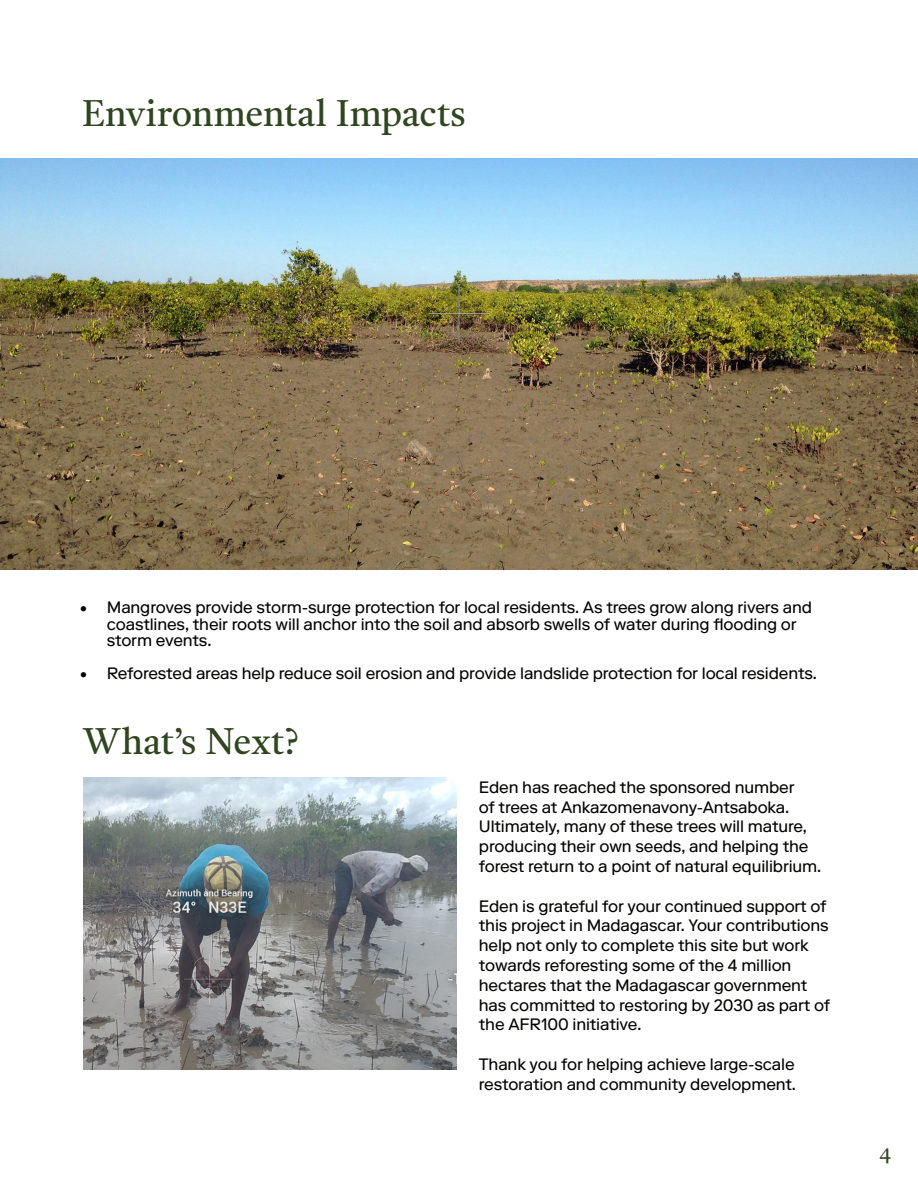
<style>
.page{position:relative;width:918px;height:1188px;background:#fff}
.page>*{position:absolute;margin:0;border:0;box-sizing:border-box;transform-origin:0 0}
.t1{font:36px "Tiro Bangla";letter-spacing:.005em;color:#304620}
.t2{font:20.1px "Tiro Bangla";color:#30461f}
.t3{font:16.5px/19.8px "Riforma LL";letter-spacing:-.01em;color:#040503}
</style>
<div class="page">
<img style="left:84px;top:777px;width:373px;height:293px">
<img style="left:0;top:159px;width:918px;height:411px">
<p class="t1" style="left:82px;top:87px;width:385px">Environmental Impacts</p>
<p class="t3" style="left:107px;top:599px;width:707px;line-height:16.5px;text-indent:-27px">• Mangroves provide storm-surge protection for local residents. As trees grow along rivers and coastlines, their roots will anchor into the soil and absorb swells of water during flooding or storm events.</p>
<p class="t3" style="left:80px;top:663px;width:739px">• Reforested areas help reduce soil erosion and provide landslide protection for local residents.</p>
<p class="t1" style="left:84px;top:715px;width:217px">What’s Next?</p>
<p class="t3" style="left:479px;top:777px;width:344px">Eden has reached the sponsored number<br>of trees at Ankazomenavony-Antsaboka.<br>Ultimately, many of these trees will mature, producing their own seeds, and helping the forest return to a point of natural equilibrium.</p>
<p class="t3" style="left:479px;top:896px;width:353px">Eden is grateful for your continued support of this project in Madagascar. Your contributions help not only to complete this site but work towards reforesting some of the 4 million hectares that the Madagascar government has committed to restoring by 2030 as part of the AFR100 initiative.</p>
<p class="t3" style="left:479px;top:1054px;width:319px">Thank you for helping achieve large-scale restoration and community development.</p>
<p class="t2" style="left:879px;top:1139px;width:13px">4</p>
</div>
